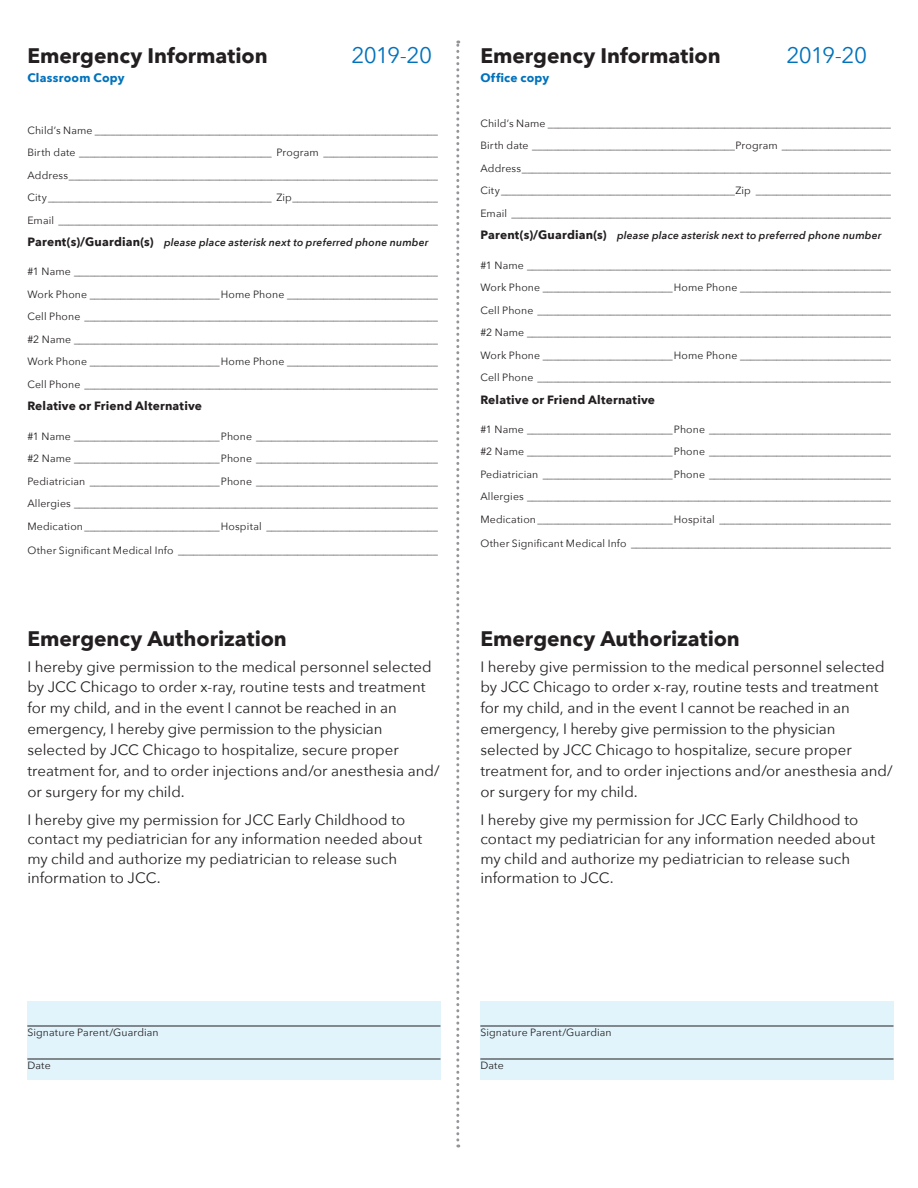
<style>
.page{position:relative;width:918px;height:1188px;background:#fff}
.page>*{position:absolute;margin:0;border:0;box-sizing:border-box;transform-origin:0 0}
.t1{font:22.5px "Avenir Next";letter-spacing:-.03em;color:#0072bc}
.t2{font:700 21px "Avenir Next";letter-spacing:-.005em;color:#231f20}
.t3{font:15px/19.5px "Avenir Next";color:#231f20}
.t4{font:700 12px "Avenir Next";letter-spacing:.015em;color:#231f20}
.t5{font:700 12px "Avenir Next";letter-spacing:.02em;color:#0072bc}
.t6{font:10.5px/22.5px "Avenir Next";letter-spacing:.015em;color:#231f20;text-align:justify}
.s1{font-weight:700;font-size:12px}
.s2{font-weight:600;font-style:italic}
</style>
<div class="page">
<div style="left:480px;top:1002px;width:414px;height:78px;background:#e1f4fc"></div>
<div style="left:27px;top:1002px;width:414px;height:78px;background:#e1f4fc"></div>
<hr style="left:480px;top:1026px;width:414px;height:1px;background:#231f20">
<hr style="left:480px;top:1059px;width:414px;height:1px;background:#231f20">
<hr style="left:27px;top:1026px;width:414px;height:1px;background:#231f20">
<hr style="left:27px;top:1059px;width:414px;height:1px;background:#231f20">
<svg style="left:456px;top:40px;width:3px;height:1108px"></svg>
<p class="t2" style="left:27px;top:37px;width:242px">Emergency Information</p>
<p class="t1" style="left:351px;top:36px;width:82px">2019-20</p>
<p class="t5" style="left:27px;top:67px;width:99px">Classroom Copy</p>
<p class="t6" style="left:27px;top:118px;width:412px">Child’s Name __________________________________________________________________ Birth date _____________________________________ Program ______________________ Address_______________________________________________________________________ City___________________________________________ Zip____________________________ Email _________________________________________________________________________ <span class="s1">Parent(s)/Guardian(s)</span> <span class="s2">please place asterisk next to preferred phone number</span></p>
<p class="t6" style="left:27px;top:260px;width:412px">#1 Name ______________________________________________________________________ Work Phone _________________________Home Phone _____________________________ Cell Phone ____________________________________________________________________ #2 Name ______________________________________________________________________ Work Phone _________________________Home Phone _____________________________ Cell Phone ____________________________________________________________________</p>
<p class="t4" style="left:27px;top:396px;width:176px">Relative or Friend Alternative</p>
<p class="t6" style="left:27px;top:424px;width:412px">#1 Name ____________________________Phone ___________________________________ #2 Name ____________________________Phone ___________________________________ Pediatrician _________________________Phone ___________________________________ Allergies ______________________________________________________________________ Medication__________________________Hospital _________________________________</p>
<p class="t6" style="left:27px;top:538px;width:412px">Other Significant Medical Info __________________________________________________</p>
<p class="t2" style="left:480px;top:37px;width:242px">Emergency Information</p>
<p class="t1" style="left:786px;top:36px;width:82px">2019-20</p>
<p class="t5" style="left:480px;top:67px;width:70px">Office copy</p>
<p class="t6" style="left:480px;top:111px;width:412px">Child’s Name __________________________________________________________________ Birth date _______________________________________Program _____________________ Address_______________________________________________________________________ City_____________________________________________Zip __________________________ Email _________________________________________________________________________ <span class="s1">Parent(s)/Guardian(s)</span> <span class="s2">please place asterisk next to preferred phone number</span></p>
<p class="t6" style="left:480px;top:253px;width:412px">#1 Name ______________________________________________________________________ Work Phone _________________________Home Phone _____________________________ Cell Phone ____________________________________________________________________ #2 Name ______________________________________________________________________ Work Phone _________________________Home Phone _____________________________ Cell Phone ____________________________________________________________________</p>
<p class="t4" style="left:480px;top:389px;width:176px">Relative or Friend Alternative</p>
<p class="t6" style="left:480px;top:417px;width:412px">#1 Name ____________________________Phone ___________________________________ #2 Name ____________________________Phone ___________________________________ Pediatrician _________________________Phone ___________________________________ Allergies ______________________________________________________________________ Medication__________________________Hospital _________________________________</p>
<p class="t6" style="left:480px;top:531px;width:412px">Other Significant Medical Info __________________________________________________</p>
<p class="t2" style="left:27px;top:621px;width:261px">Emergency Authorization</p>
<p class="t2" style="left:480px;top:621px;width:261px">Emergency Authorization</p>
<p class="t3" style="left:27px;top:657px;width:406px">I hereby give permission to the medical personnel selected by JCC Chicago to order x-ray, routine tests and treatment</p>
<p class="t3" style="left:27px;top:696px;width:414px;line-height:21px">for my child, and in the event I cannot be reached in an emergency, I hereby give permission to the physician selected by JCC Chicago to hospitalize, secure proper treatment for, and to order injections and/or anesthesia and/ or surgery for my child.</p>
<p class="t3" style="left:27px;top:809px;width:396px">I hereby give my permission for JCC Early Childhood to contact my pediatrician for any information needed about my child and authorize my pediatrician to release such information to JCC.</p>
<p class="t3" style="left:480px;top:657px;width:406px">I hereby give permission to the medical personnel selected by JCC Chicago to order x-ray, routine tests and treatment</p>
<p class="t3" style="left:480px;top:696px;width:414px;line-height:21px">for my child, and in the event I cannot be reached in an emergency, I hereby give permission to the physician selected by JCC Chicago to hospitalize, secure proper treatment for, and to order injections and/or anesthesia and/ or surgery for my child.</p>
<p class="t3" style="left:480px;top:809px;width:396px">I hereby give my permission for JCC Early Childhood to contact my pediatrician for any information needed about my child and authorize my pediatrician to release such information to JCC.</p>
<p class="t6" style="left:27px;top:1021px;width:133px">Signature Parent/Guardian</p>
<p class="t6" style="left:27px;top:1054px;width:25px">Date</p>
<p class="t6" style="left:480px;top:1021px;width:133px">Signature Parent/Guardian</p>
<p class="t6" style="left:480px;top:1054px;width:25px">Date</p>
</div>
